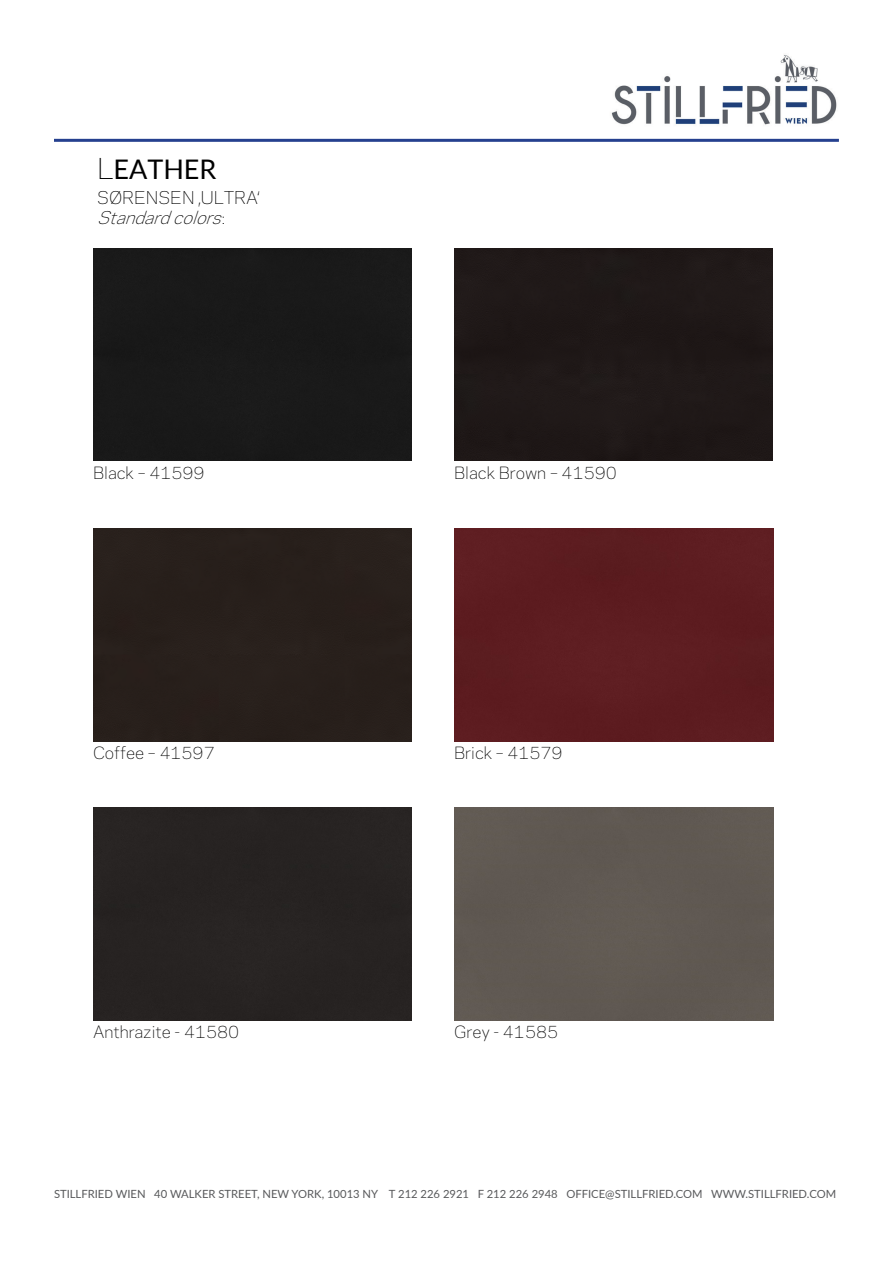
<style>
.page{position:relative;width:893px;height:1263px;background:#fff}
.page>*{position:absolute;margin:0;border:0;box-sizing:border-box;transform-origin:0 0}
.t1{font:27px "Lato";color:#000}
.t2{font:300 16.5px/19.8px "Galaxie Polaris";color:#000}
.t3{font:300 15.9px "Galaxie Polaris";letter-spacing:-.005em;color:#000}
.t4{font:11.25px "Lato";color:#58595b}
.s1{font-family:"Galaxie Polaris";font-weight:300}
.s2{font-style:italic}
</style>
<div class="page">
<div style="left:93px;top:248px;width:319px;height:213px;background:#191919"></div>
<div style="left:454px;top:248px;width:319px;height:213px;background:#1f1818"></div>
<div style="left:93px;top:528px;width:319px;height:213px;background:#281f1b"></div>
<div style="left:454px;top:529px;width:319px;height:212px;background:#5d1c20"></div>
<div style="left:93px;top:808px;width:319px;height:212px;background:#272322"></div>
<div style="left:454px;top:808px;width:319px;height:212px;background:#605952"></div>
<img style="left:611px;top:55px;width:226px;height:70px">
<hr style="left:54px;top:139px;width:785px;height:3px;background:#25408f">
<p class="t1" style="left:97px;top:150px;width:121px"><span class="s1">L</span>EATHER</p>
<p class="t2" style="left:97px;top:187px;width:164px">SØRENSEN ‚ULTRA‘<br><span class="s2">Standard colors</span>:</p>
<p class="t3" style="left:93px;top:461px;width:113px">Black – 41599</p>
<p class="t3" style="left:454px;top:461px;width:164px">Black Brown – 41590</p>
<p class="t3" style="left:93px;top:741px;width:123px">Coffee – 41597</p>
<p class="t3" style="left:454px;top:741px;width:110px">Brick – 41579</p>
<p class="t3" style="left:93px;top:1020px;width:148px">Anthrazite - 41580</p>
<p class="t3" style="left:454px;top:1020px;width:105px">Grey - 41585</p>
<p class="t4" style="left:54px;top:1186px;width:784px">STILLFRIED WIEN 40 WALKER STREET, NEW YORK, 10013 NY T 212 226 2921 F 212 226 2948 OFFICE@STILLFRIED.COM WWW.STILLFRIED.COM</p>
</div>
